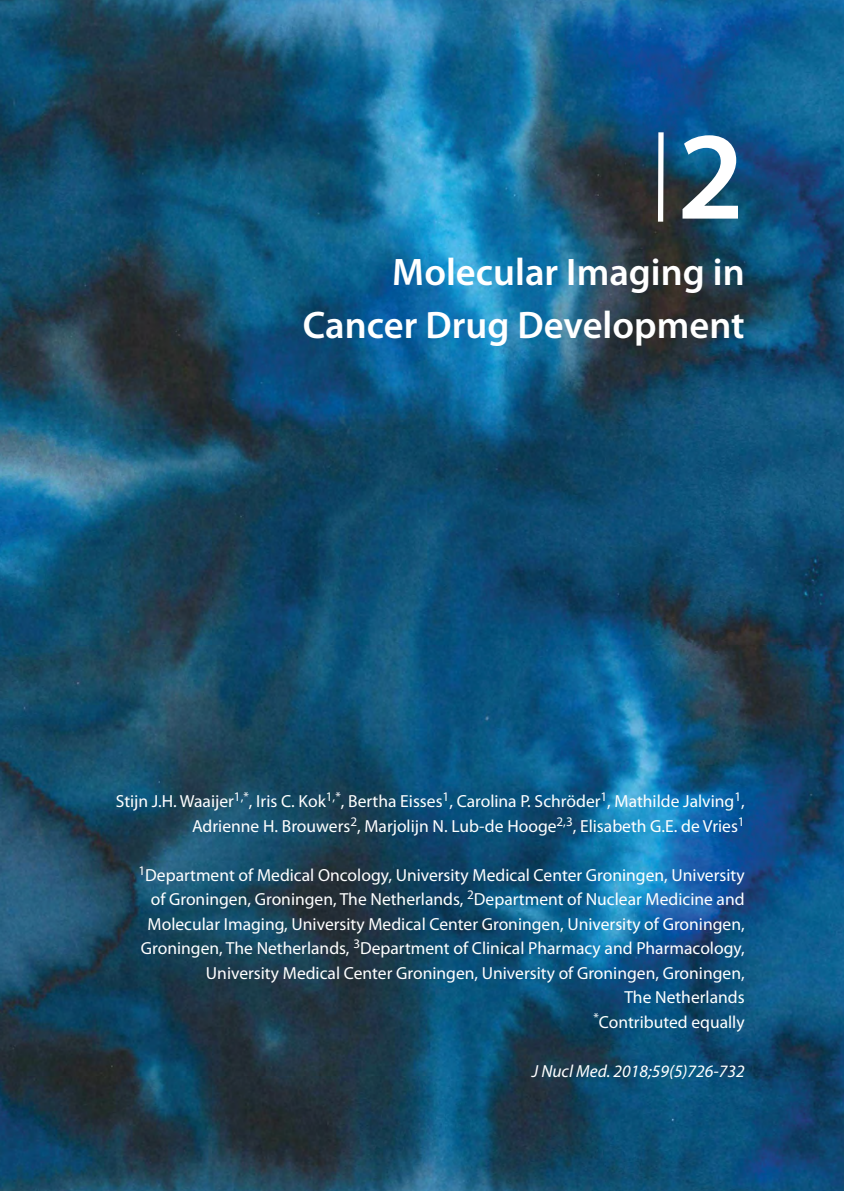
<style>
.page{position:relative;width:844px;height:1191px;background:#fff}
.page>*{position:absolute;margin:0;border:0;box-sizing:border-box;transform-origin:0 0}
.Heading_1{font:600 126px "Myriad Pro";color:#fff}
.Heading_1-2{font:600 38.5px/52.5px "Myriad Pro";color:#fff;text-align:right}
._1e_Paragraaf{font:17.5px/24.5px "Myriad Pro";color:#fff;text-align:right}
._1e_Paragraaf-2{font:italic 17.5px "Myriad Pro";color:#fff}
</style>
<div class="page">
<img style="left:0;top:0;width:843px;height:1191px">
<svg style="left:657px;top:132px;width:6px;height:90px"></svg>
<p class="Heading_1" style="left:677px;top:96px;width:69px">2</p>
<p class="Heading_1-2" style="left:303px;top:245px;width:443px">Molecular Imaging in<br>Cancer Drug Development</p>
<p class="_1e_Paragraaf" style="left:116px;top:788px;width:630px">Stijn J.H. Waaijer<sup>1,*</sup>, Iris C. Kok<sup>1,*</sup>, Bertha Eisses<sup>1</sup>, Carolina P. Schröder<sup>1</sup>, Mathilde Jalving<sup>1</sup>,<br>Adrienne H. Brouwers<sup>2</sup>, Marjolijn N. Lub-de Hooge<sup>2,3</sup>, Elisabeth G.E. de Vries<sup>1</sup></p>
<p class="_1e_Paragraaf" style="left:138px;top:862px;width:607px"><sup>1</sup>Department of Medical Oncology, University Medical Center Groningen, University of Groningen, Groningen, The Netherlands, <sup>2</sup>Department of Nuclear Medicine and Molecular Imaging, University Medical Center Groningen, University of Groningen, Groningen, The Netherlands, <sup>3</sup>Department of Clinical Pharmacy and Pharmacology, University Medical Center Groningen, University of Groningen, Groningen,<br>The Netherlands</p>
<p class="_1e_Paragraaf" style="left:593px;top:1009px;width:153px"><sup>*</sup>Contributed equally</p>
<p class="_1e_Paragraaf-2" style="left:531px;top:1060px;width:214px">J Nucl Med. 2018;59(5)726-732</p>
</div>
